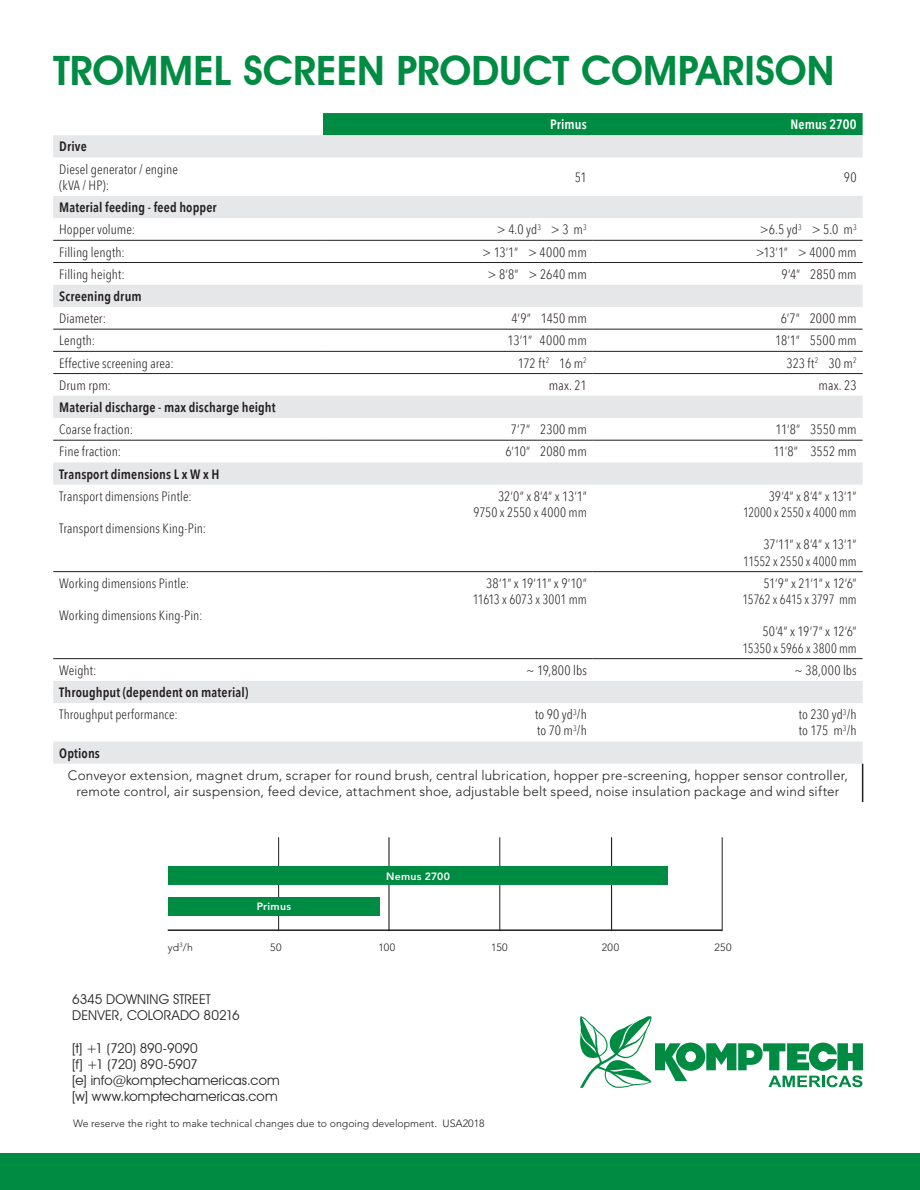
<style>
.page{position:relative;width:920px;height:1190px;background:#fff}
.page>*{position:absolute;margin:0;border:0;box-sizing:border-box;transform-origin:0 0}
.t1{font:600 40.5px "Avant Garde IT Cby BT";color:#008b43}
.t2{font:300 condensed 13.5px/16.2px "Avenir Next LT Pro";letter-spacing:.005em;color:#231f20;text-align:right}
.t3{font:300 13.5px/16.2px "Avenir LT Std";letter-spacing:.01em;color:#231f20;text-align:center}
.t4{font:600 condensed 13.5px "Avenir Next LT Pro";letter-spacing:.01em;color:#231f20}
.t5{font:13.5px/16.2px "Avant Garde IT Cby BT";letter-spacing:.005em;color:#231f20}
.t6{font:600 condensed 13.5px "Avenir Next LT Pro";letter-spacing:.005em;color:#fff}
.t7{font:300 10.5px "Avenir LT Std";color:#231f20}
.t8{font:800 10.5px "Avenir LT Std";letter-spacing:.025em;color:#fff}
</style>
<div class="page">
<div style="left:0;top:1153px;width:920px;height:36px;background:#008b43"></div>
<div style="left:323px;top:113px;width:539px;height:22px;background:#008b43"></div>
<svg style="left:53px;top:135px;width:809px;height:629px"></svg>
<hr style="left:862px;top:764px;width:1px;height:38px;background:#231f20">
<hr style="left:53px;top:240px;width:270px;height:1px;background:#231f20">
<hr style="left:323px;top:240px;width:270px;height:1px;background:#231f20">
<hr style="left:593px;top:240px;width:269px;height:1px;background:#231f20">
<hr style="left:53px;top:329px;width:270px;height:1px;background:#231f20">
<hr style="left:323px;top:329px;width:270px;height:1px;background:#231f20">
<hr style="left:593px;top:329px;width:269px;height:1px;background:#231f20">
<hr style="left:53px;top:351px;width:270px;height:1px;background:#231f20">
<hr style="left:323px;top:351px;width:270px;height:1px;background:#231f20">
<hr style="left:593px;top:351px;width:269px;height:1px;background:#231f20">
<hr style="left:53px;top:373px;width:270px;height:1px;background:#231f20">
<hr style="left:323px;top:373px;width:270px;height:1px;background:#231f20">
<hr style="left:593px;top:373px;width:269px;height:1px;background:#231f20">
<hr style="left:53px;top:262px;width:270px;height:1px;background:#231f20">
<hr style="left:323px;top:262px;width:270px;height:1px;background:#231f20">
<hr style="left:593px;top:262px;width:269px;height:1px;background:#231f20">
<hr style="left:53px;top:571px;width:270px;height:1px;background:#231f20">
<hr style="left:323px;top:571px;width:270px;height:1px;background:#231f20">
<hr style="left:593px;top:571px;width:269px;height:1px;background:#231f20">
<hr style="left:53px;top:658px;width:270px;height:1px;background:#231f20">
<hr style="left:323px;top:658px;width:270px;height:1px;background:#231f20">
<hr style="left:593px;top:658px;width:269px;height:1px;background:#231f20">
<hr style="left:53px;top:440px;width:270px;height:1px;background:#231f20">
<hr style="left:323px;top:440px;width:270px;height:1px;background:#231f20">
<hr style="left:593px;top:440px;width:269px;height:1px;background:#231f20">
<hr style="left:168px;top:929px;width:554px;height:2px;background:#231f20">
<hr style="left:278px;top:837px;width:1px;height:94px;background:#231f20">
<hr style="left:499px;top:837px;width:1px;height:94px;background:#231f20">
<hr style="left:722px;top:837px;width:1px;height:94px;background:#231f20">
<hr style="left:388px;top:837px;width:1px;height:94px;background:#231f20">
<hr style="left:611px;top:837px;width:1px;height:94px;background:#231f20">
<div style="left:168px;top:897px;width:211px;height:18px;background:#008b43"></div>
<div style="left:168px;top:866px;width:500px;height:19px;background:#008b43"></div>
<svg style="left:580px;top:1016px;width:283px;height:72px"></svg>
<h1 class="t1" style="left:53px;top:47px;width:782px">TROMMEL SCREEN PRODUCT COMPARISON</h1>
<p class="t6" style="left:550px;top:116px;width:38px">Primus</p>
<p class="t6" style="left:790px;top:116px;width:68px">Nemus 2700</p>
<p class="t4" style="left:59px;top:139px;width:29px">Drive</p>
<p class="t2" style="left:59px;top:161px;width:120px;text-align:left">Diesel generator / engine (kVA / HP):</p>
<p class="t2" style="left:575px;top:169px;width:13px">51</p>
<p class="t2" style="left:844px;top:169px;width:14px">90</p>
<p class="t4" style="left:59px;top:199px;width:159px">Material feeding - feed hopper</p>
<p class="t2" style="left:59px;top:221px;width:78px">Hopper volume:</p>
<p class="t2" style="left:497px;top:221px;width:91px">&gt; 4.0 yd<sup>3</sup> &gt; 3 m<sup>3</sup></p>
<p class="t2" style="left:760px;top:221px;width:98px">&gt;6.5 yd<sup>3</sup> &gt; 5.0 m<sup>3</sup></p>
<p class="t2" style="left:59px;top:244px;width:67px">Filling length:</p>
<p class="t2" style="left:482px;top:244px;width:106px">&gt; 13‘1“ &gt; 4000 mm</p>
<p class="t2" style="left:756px;top:244px;width:102px">&gt;13‘1“ &gt; 4000 mm</p>
<p class="t2" style="left:59px;top:266px;width:67px">Filling height:</p>
<p class="t2" style="left:487px;top:266px;width:101px">&gt; 8‘8“ &gt; 2640 mm</p>
<p class="t2" style="left:781px;top:266px;width:77px">9‘4“ 2850 mm</p>
<p class="t4" style="left:59px;top:288px;width:84px">Screening drum</p>
<p class="t2" style="left:59px;top:310px;width:48px">Diameter:</p>
<p class="t2" style="left:511px;top:310px;width:77px">4‘9“ 1450 mm</p>
<p class="t2" style="left:781px;top:310px;width:77px">6‘7“ 2000 mm</p>
<p class="t2" style="left:59px;top:332px;width:38px">Length:</p>
<p class="t2" style="left:508px;top:332px;width:81px">13‘1“ 4000 mm</p>
<p class="t2" style="left:775px;top:332px;width:83px">18‘1“ 5500 mm</p>
<p class="t2" style="left:59px;top:355px;width:116px">Effective screening area:</p>
<p class="t2" style="left:518px;top:355px;width:71px">172 ft<sup>2</sup> 16 m<sup>2</sup></p>
<p class="t2" style="left:786px;top:355px;width:72px">323 ft<sup>2</sup> 30 m<sup>2</sup></p>
<p class="t2" style="left:59px;top:377px;width:53px">Drum rpm:</p>
<p class="t2" style="left:549px;top:377px;width:39px">max. 21</p>
<p class="t2" style="left:818px;top:377px;width:39px">max. 23</p>
<p class="t4" style="left:59px;top:399px;width:218px">Material discharge - max discharge height</p>
<p class="t2" style="left:59px;top:421px;width:75px">Coarse fraction:</p>
<p class="t2" style="left:511px;top:421px;width:77px">7‘7“ 2300 mm</p>
<p class="t2" style="left:775px;top:421px;width:82px">11‘8“ 3550 mm</p>
<p class="t2" style="left:59px;top:444px;width:63px">Fine fraction:</p>
<p class="t2" style="left:506px;top:444px;width:83px">6‘10“ 2080 mm</p>
<p class="t2" style="left:773px;top:444px;width:85px">11‘8“ 3552 mm</p>
<p class="t4" style="left:59px;top:466px;width:162px">Transport dimensions L x W x H</p>
<p class="t2" style="left:59px;top:488px;width:134px">Transport dimensions Pintle:</p>
<p class="t2" style="left:59px;top:520px;width:149px">Transport dimensions King-Pin:</p>
<p class="t2" style="left:473px;top:488px;width:115px">32‘0“ x 8‘4“ x 13‘1“<br>9750 x 2550 x 4000 mm</p>
<p class="t2" style="left:743px;top:488px;width:115px">39‘4“ x 8‘4“ x 13‘1“<br>12000 x 2550 x 4000 mm</p>
<p class="t2" style="left:743px;top:537px;width:115px">37‘11“ x 8‘4“ x 13‘1“<br>11552 x 2550 x 4000 mm</p>
<p class="t2" style="left:59px;top:575px;width:132px">Working dimensions Pintle:</p>
<p class="t2" style="left:59px;top:607px;width:145px">Working dimensions King-Pin:</p>
<p class="t2" style="left:473px;top:575px;width:116px">38‘1“ x 19‘11“ x 9‘10“<br>11613 x 6073 x 3001 mm</p>
<p class="t2" style="left:742px;top:575px;width:115px">51‘9“ x 21‘1“ x 12‘6“<br>15762 x 6415 x 3797 mm</p>
<p class="t2" style="left:742px;top:624px;width:116px">50‘4“ x 19‘7“ x 12‘6“<br>15350 x 5966 x 3800 mm</p>
<p class="t2" style="left:59px;top:662px;width:39px">Weight:</p>
<p class="t2" style="left:526px;top:662px;width:63px">~ 19,800 lbs</p>
<p class="t2" style="left:794px;top:662px;width:64px">~ 38,000 lbs</p>
<p class="t4" style="left:59px;top:684px;width:191px">Throughput (dependent on material)</p>
<p class="t2" style="left:59px;top:706px;width:120px">Throughput performance:</p>
<p class="t2" style="left:535px;top:706px;width:53px;text-align:left">to 90 yd<sup>3</sup>/h to 70 m<sup>3</sup>/h</p>
<p class="t2" style="left:799px;top:706px;width:59px;text-align:left">to 230 yd<sup>3</sup>/h to 175 m<sup>3</sup>/h</p>
<p class="t4" style="left:59px;top:745px;width:42px">Options</p>
<p class="t3" style="left:68px;top:767px;width:781px">Conveyor extension, magnet drum, scraper for round brush, central lubrication, hopper pre-screening, hopper sensor controller, remote control, air suspension, feed device, attachment shoe, adjustable belt speed, noise insulation package and wind sifter</p>
<p class="t8" style="left:257px;top:900px;width:36px">Primus</p>
<p class="t8" style="left:386px;top:870px;width:65px">Nemus 2700</p>
<p class="t7" style="left:168px;top:941px;width:27px">yd<sup>3</sup>/h</p>
<p class="t7" style="left:270px;top:941px;width:13px">50</p>
<p class="t7" style="left:378px;top:941px;width:18px">100</p>
<p class="t7" style="left:491px;top:941px;width:18px">150</p>
<p class="t7" style="left:602px;top:941px;width:19px">200</p>
<p class="t7" style="left:714px;top:941px;width:18px">250</p>
<p class="t5" style="left:72px;top:991px;width:169px">6345 DOWNING STREET<br>DENVER, COLORADO 80216</p>
<p class="t5" style="left:72px;top:1040px;width:209px">[t] +1 (720) 890-9090<br>[f] +1 (720) 890-5907<br>[e] info@komptechamericas.com [w] www.komptechamericas.com</p>
<p class="t7" style="left:73px;top:1117px;width:413px">We reserve the right to make technical changes due to ongoing development. USA2018</p>
</div>
